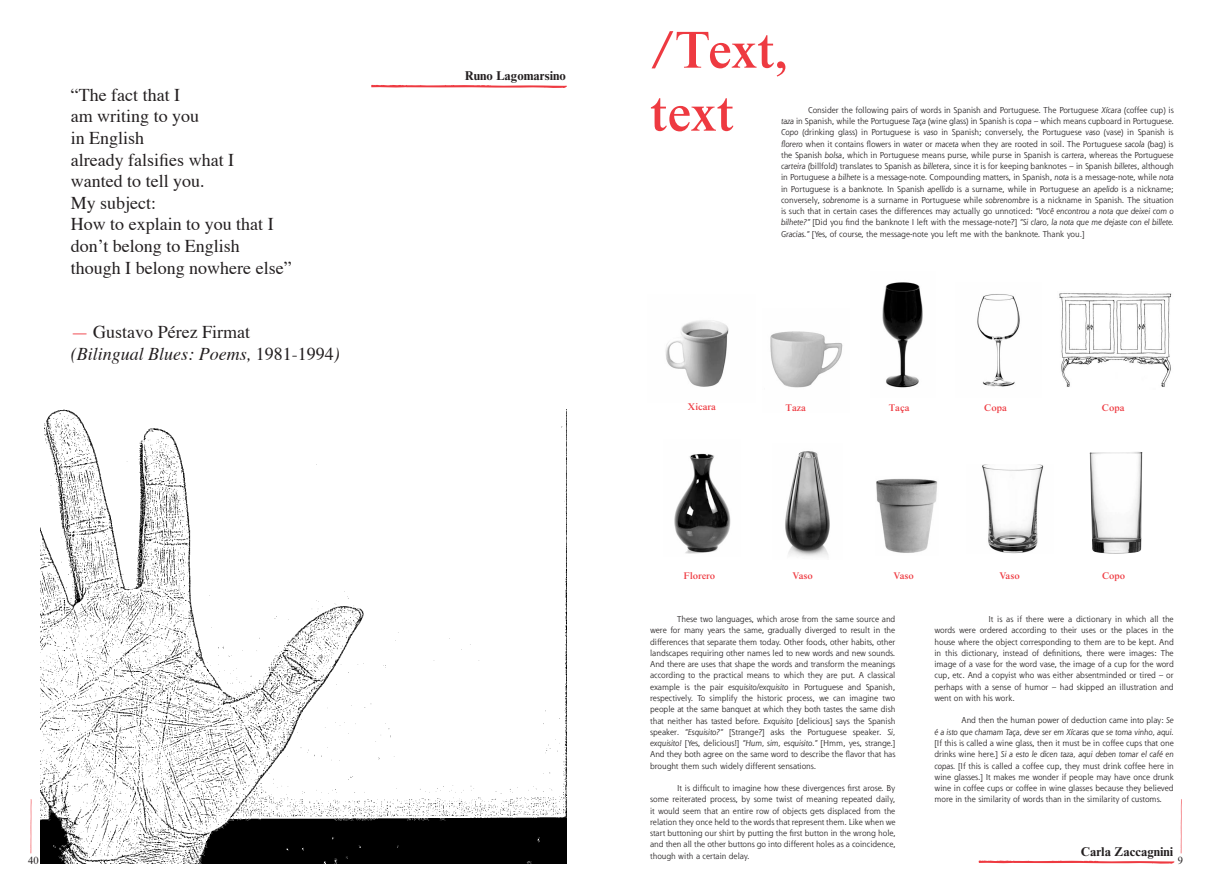
<style>
.page{position:relative;width:1215px;height:891px;background:#fff}
.page>*{position:absolute;margin:0;border:0;box-sizing:border-box;transform-origin:0 0}
.t1{font:500 52.5px/63px "Times NRMT";letter-spacing:-.01em;color:#ee3a41}
.t2{font:18px/21.6px "Times";color:#231f20}
.t3{font:700 12.75px "Times NRMT";color:#231f20}
.t4{font:10.5px "Times NRMT";color:#231f20}
.t5{font:500 9.75px "Times NRMT";color:#ee3a41}
.t6{font:8.25px/11.2px "AT Shannon";color:#231f20;text-align:justify}
.t7{font:italic 8.25px/11.2px "AT Shannon";color:#231f20;text-align:right}
.s1{color:#ee3a41}
.s2{font-style:italic}
.s3{font-style:normal}
</style>
<div class="page">
<img style="left:665px;top:320px;width:64px;height:67px">
<img style="left:770px;top:331px;width:73px;height:57px">
<img style="left:882px;top:282px;width:41px;height:106px">
<img style="left:977px;top:294px;width:43px;height:93px">
<img style="left:1059px;top:293px;width:113px;height:94px">
<img style="left:785px;top:451px;width:45px;height:105px">
<img style="left:674px;top:453px;width:57px;height:101px">
<img style="left:982px;top:464px;width:62px;height:90px">
<img style="left:876px;top:479px;width:61px;height:74px">
<img style="left:1090px;top:452px;width:53px;height:102px">
<svg style="left:979px;top:861px;width:195px;height:3px"></svg>
<img style="left:41px;top:409px;width:525px;height:455px">
<svg style="left:371px;top:85px;width:196px;height:3px"></svg>
<svg style="left:1181px;top:799px;width:1px;height:54px"></svg>
<svg style="left:31px;top:799px;width:1px;height:54px"></svg>
<h2 class="t2" style="left:71px;top:85px;width:222px">“The fact that I<br>am writing to you<br>in English !"#$!%&amp;'(!")*+$)',-!.'/' wanted to tell you.<br>My subject:<br>How to explain to you that I don’t belong to English though I belong nowhere else”</h2>
<h2 class="t2" style="left:71px;top:323px;width:270px"><span class="s1">—</span> Gustavo Pérez Firmat<br><span class="s2">(Bilingual Blues: Poems,</span> 1981-1994<span class="s2">)</span></h2>
<h3 class="t3" style="left:465px;top:68px;width:103px">Runo Lagomarsino</h3>
<h1 class="t1" style="left:650px;top:18px;width:140px">/Text, text</h1>
<p class="t6" style="left:781px;top:104px;width:394px;text-indent:27px">Consider the following pairs of words in Spanish and Portuguese. The Portuguese <span class="s2">Xícara</span> (coffee cup) is <span class="s2">taza</span> in Spanish, while the Portuguese <span class="s2">Taça</span> (wine glass) in Spanish is <span class="s2">copa</span> – which means cupboard in Portuguese.<br><span class="s2">Copo</span> (drinking glass) in Portuguese is <span class="s2">vaso</span> in Spanish; conversely, the Portuguese <span class="s2">vaso</span> (vase) in Spanish is <span class="s2">florero</span> when it contains flowers in water or <span class="s2">maceta</span> when they are rooted in soil. The Portuguese <span class="s2">sacola</span> (bag) is the Spanish <span class="s2">bolsa</span>, which in Portuguese means purse, while purse in Spanish is <span class="s2">cartera</span>, whereas the Portuguese <span class="s2">carteira</span> (billfold) translates to Spanish as <span class="s2">billetera</span>, since it is for keeping banknotes – in Spanish <span class="s2">billetes</span>, although in Portuguese a <span class="s2">bilhete</span> is a message-note. Compounding matters, in Spanish, <span class="s2">nota</span> is a message-note, while <span class="s2">nota </span>in Portuguese is a banknote. In Spanish <span class="s2">apellido</span> is a surname, while in Portuguese an <span class="s2">apelido</span> is a nickname; conversely, <span class="s2">sobrenome</span> is a surname in Portuguese while <span class="s2">sobrenombre</span> is a nickname in Spanish. The situation is such that in certain cases the differences may actually go unnoticed: <span class="s2">“Você encontrou a nota que deixei com o bilhete?”</span> [Did you find the banknote I left with the message-note?] <span class="s2">“Si claro, la nota que me dejaste con el billete.<br>Gracias.”</span> [Yes, of course, the message-note you left me with the banknote. Thank you.]</p>
<p class="t5" style="left:688px;top:401px;width:30px">Xicara</p>
<p class="t5" style="left:786px;top:402px;width:22px">Taza</p>
<p class="t5" style="left:889px;top:402px;width:22px">Taça</p>
<p class="t5" style="left:984px;top:402px;width:24px">Copa</p>
<p class="t5" style="left:1102px;top:402px;width:24px">Copa</p>
<p class="t5" style="left:684px;top:570px;width:33px">Florero</p>
<p class="t5" style="left:792px;top:570px;width:22px">Vaso</p>
<p class="t5" style="left:893px;top:570px;width:22px">Vaso</p>
<p class="t5" style="left:999px;top:570px;width:22px">Vaso</p>
<p class="t5" style="left:1102px;top:570px;width:25px">Copo</p>
<p class="t6" style="left:650px;top:614px;width:247px;text-indent:27px">These two languages, which arose from the same source and were for many years the same, gradually diverged to result in the differences that separate them today. Other foods, other habits, other landscapes requiring other names led to new words and new sounds.<br>And there are uses that shape the words and transform the meanings according to the practical means to which they are put. A classical example is the pair <span class="s2">esquisito/exquisito</span> in Portuguese and Spanish, respectively. To simplify the historic process, we can imagine two people at the same banquet at which they both tastes the same dish that neither has tasted before. <span class="s2">Exquisito</span> [delicious] says the Spanish speaker<span class="s2">. “Esquisito?”</span> [Strange?] asks the Portuguese speaker. <span class="s2">Si, exquisito!</span> [Yes, delicious!] <span class="s2">“Hum, sim, esquisito.”</span> [Hmm, yes, strange.] And they both agree on the same word to describe the flavor that has brought them such widely different sensations.</p>
<p class="t6" style="left:650px;top:782px;width:247px;text-indent:27px">It is difficult to imagine how these divergences first arose. By some reiterated process, by some twist of meaning repeated daily, it would seem that an entire row of objects gets displaced from the relation they once held to the words that represent them. Like when we start buttoning our shirt by putting the first button in the wrong hole, and then all the other buttons go into different holes as a coincidence, though with a certain delay.</p>
<p class="t6" style="left:934px;top:614px;width:241px;text-indent:54px">It is as if there were a dictionary in which all the words were ordered according to their uses or the places in the house where the object corresponding to them are to be kept. And in this dictionary, instead of definitions, there were images: The image of a vase for the word vase, the image of a cup for the word cup, etc. And a copyist who was either absentminded or tired – or perhaps with a sense of humor – had skipped an illustration and went on with his work.</p>
<p class="t7" style="left:935px;top:715px;width:241px"><span class="s3">And then the human power of deduction came into play:</span> Se<br>é a isto que chamam Taça, deve ser em Xícaras que se toma vinho, aqui.</p>
<p class="t6" style="left:935px;top:737px;width:241px">[If this is called a wine glass, then it must be in coffee cups that one drinks wine here.] <span class="s2">Si a esto le dicen taza, aqui deben tomar el café en copas.</span> [If this is called a coffee cup, they must drink coffee here in wine glasses.] It makes me wonder if people may have once drunk wine in coffee cups or coffee in wine glasses because they believed more in the similarity of words than in the similarity of customs.</p>
<h3 class="t3" style="left:1081px;top:844px;width:94px">Carla Zaccagnini</h3>
<p class="t4" style="left:28px;top:854px;width:12px">40</p>
<p class="t4" style="left:1178px;top:854px;width:7px">9</p>
</div>
